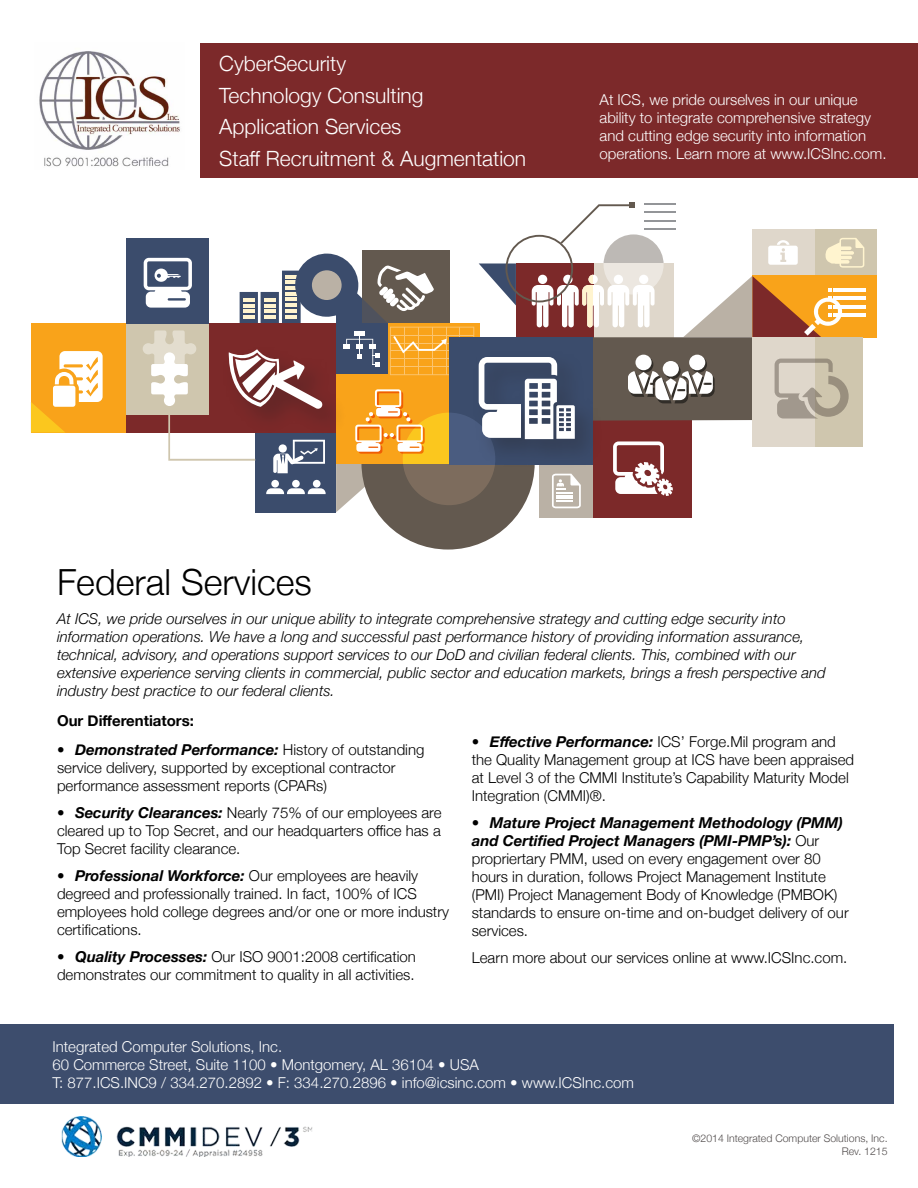
<style>
.page{position:relative;width:918px;height:1188px;background:#fff}
.page>*{position:absolute;margin:0;border:0;box-sizing:border-box;transform-origin:0 0}
.t1{font:300 36px "Helvetica Neue";color:#000}
.t2{font:300 21px/31.5px "Helvetica Neue";color:#fff}
.t3{font:300 15px/18px "Helvetica Neue";color:#000}
.t4{font:italic 300 15px/18px "Helvetica Neue";color:#000}
.t5{font:300 15px/18px "Helvetica Neue";color:#fff}
.t6{font:700 15px "Helvetica Neue";color:#000}
.t7{font:300 10.5px/12.6px "Helvetica Neue";color:#504b4b;text-align:right}
.s1{font-weight:700;font-style:italic}
</style>
<div class="page">
<div style="left:200px;top:44px;width:718px;height:134px;background:#7c292a"></div>
<div style="left:815px;top:229px;width:62px;height:63px;background:#cfc6ae"></div>
<div style="left:31px;top:323px;width:204px;height:110px;background:#f9a31a"></div>
<div style="left:753px;top:275px;width:124px;height:62px;background:#f9a31a"></div>
<div style="left:127px;top:323px;width:82px;height:91px;background:#cfc6ae"></div>
<div style="left:127px;top:238px;width:82px;height:85px;background:#3b4c6c"></div>
<div style="left:592px;top:419px;width:99px;height:99px;background:#7c2929"></div>
<div style="left:539px;top:464px;width:54px;height:54px;background:#bab1a5"></div>
<div style="left:361px;top:376px;width:174px;height:174px;background:#63594f;border-radius:50%"></div>
<hr style="left:834px;top:288px;width:32px;height:4px;background:#fff">
<hr style="left:834px;top:297px;width:32px;height:3px;background:#fff">
<hr style="left:834px;top:305px;width:32px;height:3px;background:#fff">
<hr style="left:834px;top:313px;width:32px;height:3px;background:#fff">
<svg style="left:31px;top:351px;width:72px;height:82px"></svg>
<div style="left:53px;top:386px;width:22px;height:21px;background:#fff;border-radius:3px"></div>
<svg style="left:143px;top:202px;width:721px;height:310px"></svg>
<img style="left:39px;top:51px;width:141px;height:116px">
<div style="left:0;top:1024px;width:894px;height:80px;background:#3d4d6d"></div>
<img style="left:61px;top:1117px;width:252px;height:40px">
<h2 class="t2" style="left:219px;top:47px;width:308px">CyberSecurity<br>Technology Consulting<br>Application Services<br>Staff Recruitment &amp; Augmentation</h2>
<p class="t5" style="left:600px;top:89px;width:289px">At ICS, we pride ourselves in our unique ability to integrate comprehensive strategy and cutting edge security into information operations. Learn more at www.ICSInc.com.</p>
<h1 class="t1" style="left:57px;top:553px;width:256px">Federal Services</h1>
<p class="t4" style="left:57px;top:608px;width:770px">At ICS, we pride ourselves in our unique ability to integrate comprehensive strategy and cutting edge security into information operations. We have a long and successful past performance history of providing information assurance, technical, advisory, and operations support services to our DoD and civilian federal clients. This, combined with our extensive experience serving clients in commercial, public sector and education markets, brings a fresh perspective and industry best practice to our federal clients.</p>
<p class="t6" style="left:57px;top:709px;width:139px">Our Differentiators:</p>
<p class="t3" style="left:57px;top:739px;width:369px">• <span class="s1">Demonstrated Performance:</span> History of outstanding service delivery, supported by exceptional contractor performance assessment reports (CPARs)</p>
<p class="t3" style="left:57px;top:802px;width:386px;text-align:justify">• <span class="s1">Security Clearances:</span> Nearly 75% of our employees are cleared up to Top Secret, and our headquarters office has a Top Secret facility clearance.</p>
<p class="t3" style="left:57px;top:865px;width:394px">• <span class="s1">Professional Workforce:</span> Our employees are heavily degreed and professionally trained. In fact, 100% of ICS employees hold college degrees and/or one or more industry certifications.</p>
<p class="t3" style="left:57px;top:946px;width:360px">• <span class="s1">Quality Processes:</span> Our ISO 9001:2008 certification demonstrates our commitment to quality in all activities.</p>
<p class="t3" style="left:472px;top:732px;width:384px">• <span class="s1">Effective Performance:</span> ICS’ Forge.Mil program and the Quality Management group at ICS have been appraised at Level 3 of the CMMI Institute’s Capability Maturity Model Integration (CMMI)®.</p>
<p class="t3" style="left:472px;top:813px;width:379px">• <span class="s1">Mature Project Management Methodology (PMM) and Certified Project Managers (PMI-PMP’s):</span> Our propriertary PMM, used on every engagement over 80 hours in duration, follows Project Management Institute (PMI) Project Management Body of Knowledge (PMBOK) standards to ensure on-time and on-budget delivery of our services.</p>
<p class="t3" style="left:472px;top:948px;width:377px">Learn more about our services online at www.ICSInc.com.</p>
<p class="t5" style="left:52px;top:1037px;width:583px">Integrated Computer Solutions, Inc.<br>60 Commerce Street, Suite 1100 • Montgomery, AL 36104 • USA<br>T: 877.ICS.INC9 / 334.270.2892 • F: 334.270.2896 • info@icsinc.com • www.ICSInc.com</p>
<p class="t7" style="left:692px;top:1132px;width:197px">©2014 Integrated Computer Solutions, Inc.<br>Rev. 1215</p>
</div>
